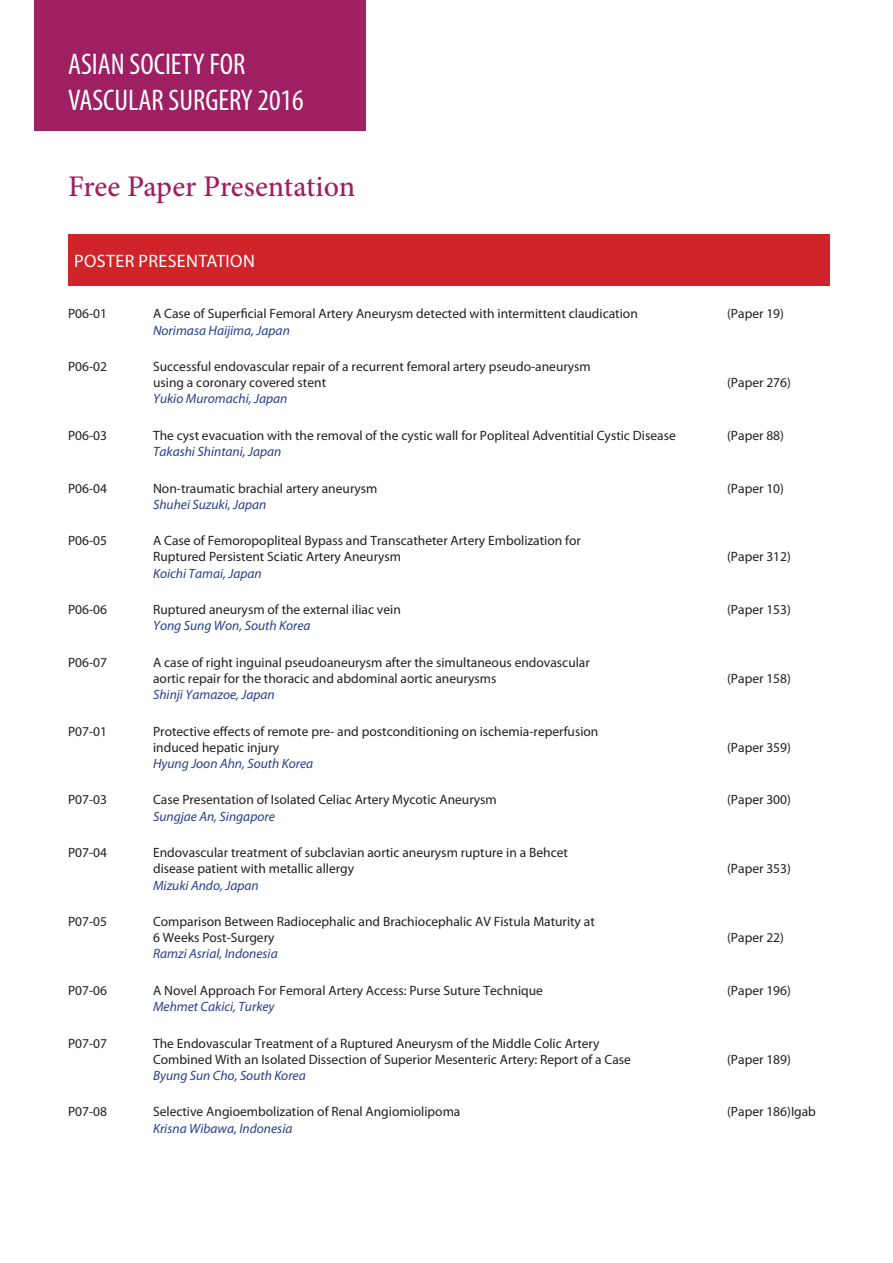
<style>
.page{position:relative;width:893px;height:1263px;background:#fff}
.page>*{position:absolute;margin:0;border:0;box-sizing:border-box;transform-origin:0 0}
.t1{font:condensed 30px/36px "Myriad Pro";color:#fff}
.t2{font:500 30px "Minion Pro";letter-spacing:-.005em;color:#9e1f62}
.t3{font:18px "Myriad Pro";letter-spacing:.02em;color:#fff}
.t4{font:13.5px "Myriad Pro";color:#231f20}
.t5{font:italic 13.5px "Myriad Pro";color:#253f8e}
</style>
<div class="page">
<div style="left:34px;top:0;width:332px;height:131px;background:#9e1f62"></div>
<div style="left:68px;top:235px;width:761px;height:51px;background:#d1232a"></div>
<h1 class="t1" style="left:68px;top:45px;width:237px">ASIAN SOCIETY FOR<br>VASCULAR SURGERY 2016</h1>
<p class="t2" style="left:68px;top:166px;width:289px">Free Paper Presentation</p>
<p class="t3" style="left:74px;top:250px;width:182px">POSTER PRESENTATION</p>
<p class="t4" style="left:68px;top:306px;width:41px">P06-01</p>
<p class="t4" style="left:153px;top:306px;width:486px">A Case of Superficial Femoral Artery Aneurysm detected with intermittent claudication</p>
<p class="t4" style="left:727px;top:306px;width:58px">(Paper 19)</p>
<p class="t5" style="left:153px;top:322px;width:138px">Norimasa Haijima, Japan</p>
<p class="t4" style="left:68px;top:358px;width:41px">P06-02</p>
<p class="t4" style="left:153px;top:358px;width:439px">Successful endovascular repair of a recurrent femoral artery pseudo-aneurysm</p>
<p class="t4" style="left:153px;top:374px;width:175px">using a coronary covered stent</p>
<p class="t4" style="left:727px;top:374px;width:65px">(Paper 276)</p>
<p class="t5" style="left:153px;top:391px;width:136px">Yukio Muromachi, Japan</p>
<p class="t4" style="left:68px;top:427px;width:41px">P06-03</p>
<p class="t4" style="left:153px;top:427px;width:524px">The cyst evacuation with the removal of the cystic wall for Popliteal Adventitial Cystic Disease</p>
<p class="t4" style="left:727px;top:427px;width:58px">(Paper 88)</p>
<p class="t5" style="left:153px;top:443px;width:130px">Takashi Shintani, Japan</p>
<p class="t4" style="left:68px;top:480px;width:41px">P06-04</p>
<p class="t4" style="left:153px;top:480px;width:226px">Non-traumatic brachial artery aneurysm</p>
<p class="t4" style="left:727px;top:480px;width:58px">(Paper 10)</p>
<p class="t5" style="left:153px;top:496px;width:115px">Shuhei Suzuki, Japan</p>
<p class="t4" style="left:68px;top:532px;width:41px">P06-05</p>
<p class="t4" style="left:153px;top:532px;width:429px">A Case of Femoropopliteal Bypass and Transcatheter Artery Embolization for</p>
<p class="t4" style="left:153px;top:549px;width:249px">Ruptured Persistent Sciatic Artery Aneurysm</p>
<p class="t4" style="left:727px;top:549px;width:65px">(Paper 312)</p>
<p class="t5" style="left:153px;top:565px;width:110px">Koichi Tamai, Japan</p>
<p class="t4" style="left:68px;top:601px;width:41px">P06-06</p>
<p class="t4" style="left:153px;top:601px;width:249px">Ruptured aneurysm of the external iliac vein</p>
<p class="t4" style="left:727px;top:601px;width:65px">(Paper 153)</p>
<p class="t5" style="left:153px;top:617px;width:159px">Yong Sung Won, South Korea</p>
<p class="t4" style="left:68px;top:654px;width:41px">P06-07</p>
<p class="t4" style="left:153px;top:654px;width:438px">A case of right inguinal pseudoaneurysm after the simultaneous endovascular</p>
<p class="t4" style="left:153px;top:670px;width:345px">aortic repair for the thoracic and abdominal aortic aneurysms</p>
<p class="t4" style="left:727px;top:670px;width:65px">(Paper 158)</p>
<p class="t5" style="left:153px;top:686px;width:123px">Shinji Yamazoe, Japan</p>
<p class="t4" style="left:68px;top:723px;width:41px">P07-01</p>
<p class="t4" style="left:153px;top:723px;width:447px">Protective effects of remote pre- and postconditioning on ischemia-reperfusion</p>
<p class="t4" style="left:153px;top:739px;width:128px">induced hepatic injury</p>
<p class="t4" style="left:727px;top:739px;width:65px">(Paper 359)</p>
<p class="t5" style="left:153px;top:755px;width:162px">Hyung Joon Ahn, South Korea</p>
<p class="t4" style="left:68px;top:792px;width:41px">P07-03</p>
<p class="t4" style="left:153px;top:792px;width:345px">Case Presentation of Isolated Celiac Artery Mycotic Aneurysm</p>
<p class="t4" style="left:727px;top:792px;width:65px">(Paper 300)</p>
<p class="t5" style="left:153px;top:808px;width:123px">Sungjae An, Singapore</p>
<p class="t4" style="left:68px;top:844px;width:41px">P07-04</p>
<p class="t4" style="left:153px;top:844px;width:416px">Endovascular treatment of subclavian aortic aneurysm rupture in a Behcet</p>
<p class="t4" style="left:153px;top:860px;width:203px">disease patient with metallic allergy</p>
<p class="t4" style="left:727px;top:860px;width:65px">(Paper 353)</p>
<p class="t5" style="left:153px;top:877px;width:107px">Mizuki Ando, Japan</p>
<p class="t4" style="left:68px;top:913px;width:41px">P07-05</p>
<p class="t4" style="left:153px;top:913px;width:443px">Comparison Between Radiocephalic and Brachiocephalic AV Fistula Maturity at</p>
<p class="t4" style="left:153px;top:929px;width:123px">6 Weeks Post-Surgery</p>
<p class="t4" style="left:727px;top:929px;width:58px">(Paper 22)</p>
<p class="t5" style="left:153px;top:945px;width:126px">Ramzi Asrial, Indonesia</p>
<p class="t4" style="left:68px;top:982px;width:41px">P07-06</p>
<p class="t4" style="left:153px;top:982px;width:391px">A Novel Approach For Femoral Artery Access: Purse Suture Technique</p>
<p class="t4" style="left:727px;top:982px;width:65px">(Paper 196)</p>
<p class="t5" style="left:153px;top:998px;width:123px">Mehmet Cakici, Turkey</p>
<p class="t4" style="left:68px;top:1035px;width:41px">P07-07</p>
<p class="t4" style="left:153px;top:1035px;width:448px">The Endovascular Treatment of a Ruptured Aneurysm of the Middle Colic Artery</p>
<p class="t4" style="left:153px;top:1051px;width:479px">Combined With an Isolated Dissection of Superior Mesenteric Artery: Report of a Case</p>
<p class="t4" style="left:727px;top:1051px;width:65px">(Paper 189)</p>
<p class="t5" style="left:153px;top:1067px;width:154px">Byung Sun Cho, South Korea</p>
<p class="t4" style="left:68px;top:1103px;width:41px">P07-08</p>
<p class="t4" style="left:153px;top:1103px;width:309px">Selective Angioembolization of Renal Angiomiolipoma</p>
<p class="t4" style="left:727px;top:1103px;width:90px">(Paper 186)Igab</p>
<p class="t5" style="left:153px;top:1120px;width:141px">Krisna Wibawa, Indonesia</p>
</div>
